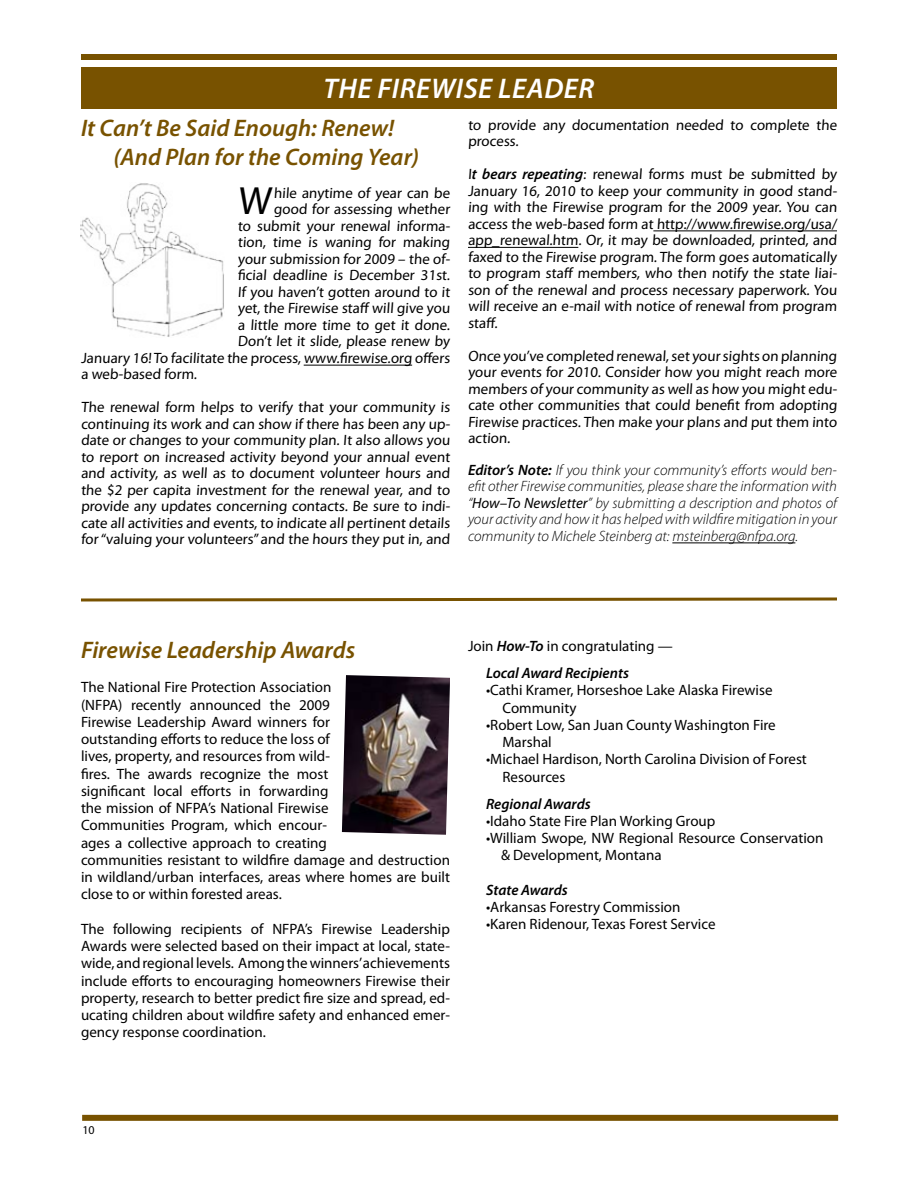
<style>
.page{position:relative;width:918px;height:1188px;background:#fff}
.page>*{position:absolute;margin:0;border:0;box-sizing:border-box;transform-origin:0 0}
.t1{font:39.45px "Myriad Pro";color:#000}
.t2{font:italic 600 28.5px "Myriad Pro";letter-spacing:.02em;color:#fff}
.t3{font:italic 600 24px/28.5px "Myriad Pro";color:#785200}
.t4{font:15px/16.5px "Myriad Pro";color:#000}
.t5{font:italic 300 15px/16.5px "Myriad Pro";color:#000;text-align:justify}
.t6{font:italic 600 15px/27px "Myriad Pro";color:#000}
.t7{font:12px "Myriad Pro";color:#000}
.s1{font-weight:600;font-style:italic}
.s2{font-weight:600}
.s3{font-weight:400}
.s4{font-weight:400;font-style:normal}
</style>
<div class="page">
<div style="left:81px;top:68px;width:756px;height:41px;background:#785200"></div>
<div style="left:81px;top:54px;width:756px;height:6px;background:#785200"></div>
<hr style="left:304px;top:365px;width:108px;height:1px;background:#000">
<hr style="left:653px;top:231px;width:184px;height:1px;background:#000">
<hr style="left:468px;top:247px;width:110px;height:1px;background:#000">
<hr style="left:672px;top:543px;width:123px;height:1px;background:#000">
<div style="left:82px;top:1115px;width:756px;height:6px;background:#785200"></div>
<img style="left:342px;top:675px;width:108px;height:160px">
<svg style="left:81px;top:597px;width:756px;height:5px"></svg>
<img style="left:81px;top:183px;width:143px;height:154px">
<h2 class="t2" style="left:324px;top:70px;width:272px">THE FIREWISE LEADER</h2>
<h3 class="t3" style="left:113px;top:113px;width:307px;text-indent:-32px">It Can’t Be Said Enough: Renew! (And Plan for the Coming Year)</h3>
<h1 class="t1" style="left:238px;top:177px;width:38px">W</h1>
<p class="t4" style="left:274px;top:184px;width:179px">hile anytime of year can be</p>
<p class="t4" style="left:468px;top:116px;width:372px">to provide any documentation needed to complete the process.</p>
<p class="t4" style="left:468px;top:166px;width:372px;text-align:justify">I<span class="s1">t bears repeating</span>: renewal forms must be submitted by January 16, 2010 to keep your community in good stand&shy;ing with the Firewise program for the 2009 year. You can access the web-based form at http://www.firewise.org/usa/ app_renewal.htm. Or, it may be downloaded, printed, and faxed to the Firewise program. The form goes automatically to program staff members, who then notify the state liai&shy;son of the renewal and process necessary paperwork. You will receive an e-mail with notice of renewal from program staff.</p>
<p class="t4" style="left:468px;top:347px;width:372px;text-align:justify">Once you’ve completed renewal, set your sights on planning your events for 2010. Consider how you might reach more members of your community as well as how you might edu&shy;cate other communities that could benefit from adopting Firewise practices. Then make your plans and put them into action.</p>
<p class="t5" style="left:468px;top:461px;width:371px"><span class="s2">Editor’s Note:</span> If you think your community’s efforts would ben&shy;efit other Firewise communities, please share the information with “<span class="s3">How–To Newsletter</span>” by submitting a description and photos of your activity and how it has helped with wildfire mitigation in your community to Michele Steinberg at: msteinberg@nfpa.org.</p>
<p class="t4" style="left:274px;top:201px;width:179px">good for assessing whether</p>
<p class="t4" style="left:238px;top:217px;width:215px">to submit your renewal informa-</p>
<p class="t4" style="left:238px;top:234px;width:215px">tion, time is waning for making</p>
<p class="t4" style="left:238px;top:250px;width:215px">your submission for 2009 – the of-</p>
<p class="t4" style="left:238px;top:267px;width:215px">ficial deadline is December 31st.</p>
<p class="t4" style="left:238px;top:283px;width:215px">If you haven’t gotten around to it</p>
<p class="t4" style="left:238px;top:300px;width:215px">yet, the Firewise staff will give you</p>
<p class="t4" style="left:238px;top:316px;width:215px">a little more time to get it done.</p>
<p class="t4" style="left:238px;top:333px;width:215px">Don’t let it slide, please renew by</p>
<p class="t4" style="left:81px;top:349px;width:372px">January 16! To facilitate the process, www.firewise.org offers</p>
<p class="t4" style="left:81px;top:366px;width:119px">a web-based form.</p>
<p class="t4" style="left:81px;top:399px;width:372px;text-align:justify">The renewal form helps to verify that your community is continuing its work and can show if there has been any up&shy;date or changes to your community plan. It also allows you to report on increased activity beyond your annual event and activity, as well as to document volunteer hours and the $2 per capita investment for the renewal year, and to provide any updates concerning contacts. Be sure to indi&shy;cate all activities and events, to indicate all pertinent details for “valuing your volunteers”and the hours they put in, and</p>
<h3 class="t3" style="left:81px;top:635px;width:276px">Firewise Leadership Awards</h3>
<p class="t4" style="left:81px;top:678px;width:371px;line-height:17.2px">The National Fire Protection Association<br>(NFPA) recently announced the 2009<br>Firewise Leadership Award winners for<br>outstanding efforts to reduce the loss of<br>lives, property, and resources from wild-<br>fires. The awards recognize the most<br>significant local efforts in forwarding<br>the mission of NFPA’s National Firewise<br>Communities Program, which encour-<br>ages a collective approach to creating<br>communities resistant to wildfire damage and destruction in wildland/urban interfaces, areas where homes are built close to or within forested areas.</p>
<p class="t4" style="left:81px;top:920px;width:371px;line-height:17.2px;text-align:justify">The following recipients of NFPA’s Firewise Leadership Awards were selected based on their impact at local, state&shy;wide, and regional levels. Among the winners’achievements include efforts to encouraging homeowners Firewise their property, research to better predict fire size and spread, ed&shy;ucating children about wildfire safety and enhanced emer&shy;gency response coordination.</p>
<p class="t6" style="left:486px;top:632px;width:188px;text-indent:-18px"><span class="s4">Join</span> How-To <span class="s4">in congratulating —<br></span>Local Award Recipients</p>
<p class="t4" style="left:502px;top:681px;width:272px;line-height:17.2px;text-indent:-16px">•Cathi Kramer, Horseshoe Lake Alaska Firewise<br>Community</p>
<p class="t4" style="left:502px;top:716px;width:275px;line-height:17.2px;text-indent:-16px">•Robert Low, San Juan County Washington Fire<br>Marshal</p>
<p class="t4" style="left:502px;top:750px;width:306px;line-height:17.2px;text-indent:-16px">•Michael Hardison, North Carolina Division of Forest<br>Resources</p>
<p class="t6" style="left:486px;top:790px;width:106px">Regional Awards</p>
<p class="t4" style="left:486px;top:812px;width:231px">•Idaho State Fire Plan Working Group</p>
<p class="t4" style="left:501px;top:829px;width:324px;line-height:17.2px;text-indent:-15px">•William Swope, NW Regional Resource Conservation &amp; Development, Montana</p>
<p class="t6" style="left:486px;top:876px;width:83px">State Awards</p>
<p class="t4" style="left:486px;top:899px;width:196px">•Arkansas Forestry Commission</p>
<p class="t4" style="left:486px;top:916px;width:231px">•Karen Ridenour, Texas Forest Service</p>
<p class="t7" style="left:82px;top:1123px;width:14px">10</p>
</div>
